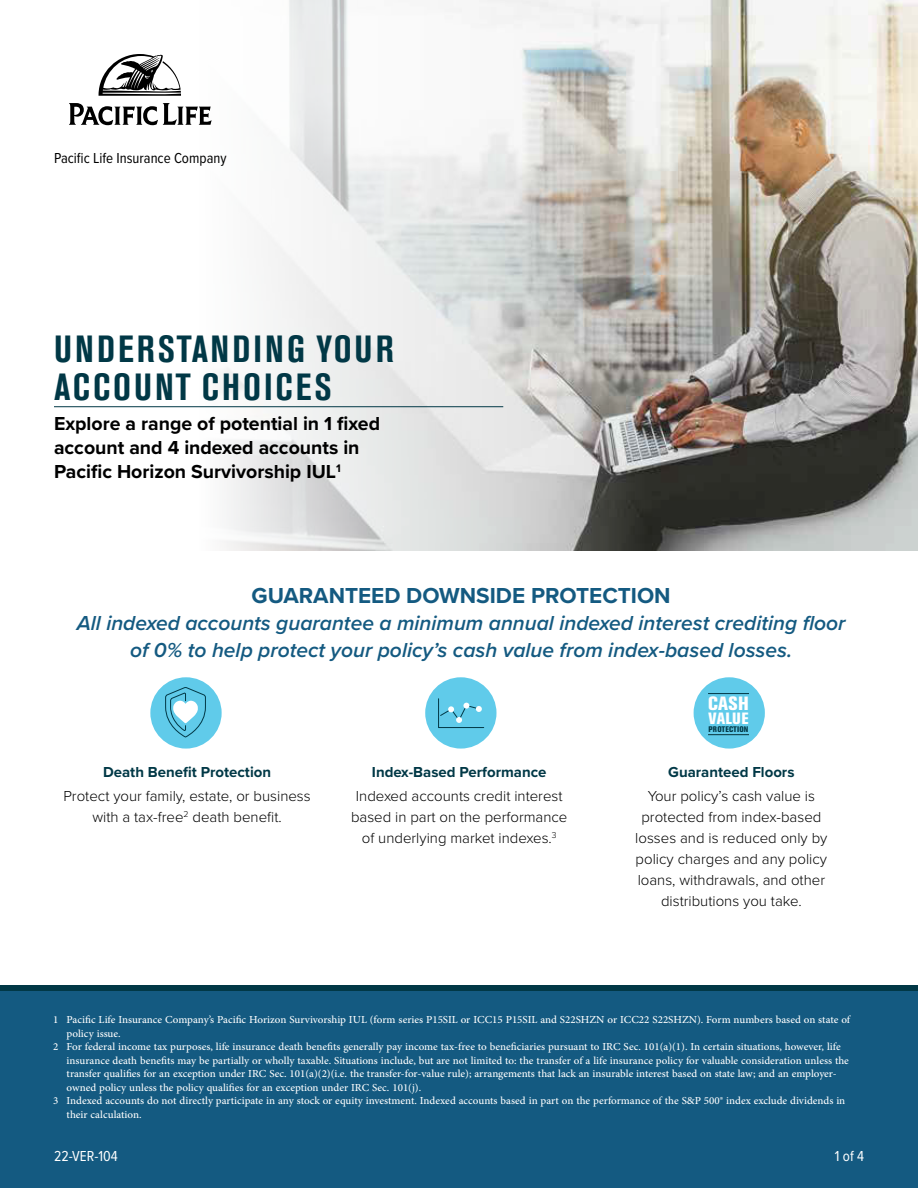
<style>
.page{position:relative;width:918px;height:1188px;background:#fff}
.page>*{position:absolute;margin:0;border:0;box-sizing:border-box;transform-origin:0 0}
.t1{font:700 condensed 37.5px/37.5px "Akzidenz Grotesk Std";letter-spacing:.08em;color:#013846}
.t2{font:700 22.5px "Proxima Nova";color:#145a81}
.t3{font:italic 600 21px/27px "Proxima Nova";color:#145a81;text-align:center}
.t4{font:700 19.5px/24px "Proxima Nova";color:#000}
.t5{font:800 condensed 19.05px "Akzidenz Grotesk Std";color:#fff}
.t6{font:800 condensed 16.2px "Akzidenz Grotesk Std";letter-spacing:.01em;color:#fff}
.t7{font:15px "Adobe Arabic";color:#fff}
.t8{font:300 15px/21px "Proxima Nova";color:#000;text-align:center}
.t9{font:700 15px "Proxima Nova";color:#013846}
.t10{font:15px "Proxima Nova Cond";color:#000}
.t11{font:15px "Proxima Nova Cond";color:#fff}
.t12{font:800 condensed 8.1px "Akzidenz Grotesk Std";letter-spacing:.02em;color:#013846}
</style>
<div class="page">
<img style="left:645px;top:0;width:273px;height:551px">
<svg style="left:54px;top:0;width:591px;height:551px"></svg>
<div style="left:0;top:991px;width:918px;height:197px;background:#145a81"></div>
<div style="left:0;top:986px;width:918px;height:5px;background:#013846"></div>
<hr style="left:54px;top:406px;width:449px;height:1px;background:#013846">
<div style="left:150px;top:677px;width:72px;height:72px;background:#60cbea;border-radius:50%"></div>
<svg style="left:165px;top:687px;width:41px;height:51px"></svg>
<div style="left:694px;top:677px;width:71px;height:72px;background:#60cbea;border-radius:50%"></div>
<hr style="left:708px;top:693px;width:41px;height:1px;background:#013846">
<hr style="left:708px;top:734px;width:41px;height:1px;background:#063138">
<div style="left:425px;top:677px;width:71px;height:72px;background:#60cbea;border-radius:50%"></div>
<svg style="left:438px;top:698px;width:46px;height:30px"></svg>
<svg style="left:69px;top:103px;width:143px;height:22px"></svg>
<svg style="left:99px;top:54px;width:82px;height:42px"></svg>
<p class="t10" style="left:54px;top:147px;width:174px">Pacific Life Insurance Company</p>
<h1 class="t1" style="left:54px;top:330px;width:341px">UNDERSTANDING YOUR<br>ACCOUNT CHOICES</h1>
<h3 class="t4" style="left:54px;top:411px;width:328px">Explore a range of potential in 1 fixed account and 4 indexed accounts in<br>Pacific Horizon Survivorship IUL<sup>1</sup></h3>
<h2 class="t2" style="left:252px;top:579px;width:421px">GUARANTEED DOWNSIDE PROTECTION</h2>
<h3 class="t3" style="left:77px;top:609px;width:770px">All indexed accounts guarantee a minimum annual indexed interest crediting floor of 0% to help protect your policy’s cash value from index-based losses.</h3>
<p class="t5" style="left:708px;top:692px;width:42px">CASH</p>
<p class="t6" style="left:709px;top:709px;width:41px">VALUE</p>
<p class="t12" style="left:709px;top:725px;width:41px">PROTECTION</p>
<p class="t9" style="left:103px;top:761px;width:170px">Death Benefit Protection</p>
<p class="t9" style="left:372px;top:761px;width:176px">Index-Based Performance</p>
<p class="t9" style="left:668px;top:761px;width:128px">Guaranteed Floors</p>
<p class="t8" style="left:63px;top:785px;width:249px">Protect your family, estate, or business with a tax-free<sup>2</sup> death benefit.</p>
<p class="t8" style="left:351px;top:785px;width:218px">Indexed accounts credit interest based in part on the performance of underlying market indexes.<sup>3</sup></p>
<p class="t8" style="left:635px;top:785px;width:194px">Your policy’s cash value is protected from index-based losses and is reduced only by policy charges and any policy loans, withdrawals, and other distributions you take.</p>
<p class="t7" style="left:53px;top:1010px;width:799px">1 Pacific Life Insurance Company’s Pacific Horizon Survivorship IUL (form series P15SIL or ICC15 P15SIL and S22SHZN or ICC22 S22SHZN). Form numbers based on state of</p>
<p class="t7" style="left:67px;top:1023px;width:56px">policy issue.</p>
<p class="t7" style="left:53px;top:1037px;width:789px">2 For federal income tax purposes, life insurance death benefits generally pay income tax-free to beneficiaries pursuant to IRC Sec. 101(a)(1). In certain situations, however, life</p>
<p class="t7" style="left:67px;top:1050px;width:784px">insurance death benefits may be partially or wholly taxable. Situations include, but are not limited to: the transfer of a life insurance policy for valuable consideration unless the</p>
<p class="t7" style="left:67px;top:1064px;width:772px">transfer qualifies for an exception under IRC Sec. 101(a)(2)(i.e. the transfer-for-value rule); arrangements that lack an insurable interest based on state law; and an employer-</p>
<p class="t7" style="left:67px;top:1077px;width:356px">owned policy unless the policy qualifies for an exception under IRC Sec. 101(j).</p>
<p class="t7" style="left:53px;top:1091px;width:794px">3 Indexed accounts do not directly participate in any stock or equity investment. Indexed accounts based in part on the performance of the S&amp;P 500® index exclude dividends in</p>
<p class="t7" style="left:67px;top:1104px;width:77px">their calculation.</p>
<p class="t11" style="left:54px;top:1145px;width:65px">22-VER-104</p>
<p class="t11" style="left:835px;top:1145px;width:31px">1 of 4</p>
</div>
